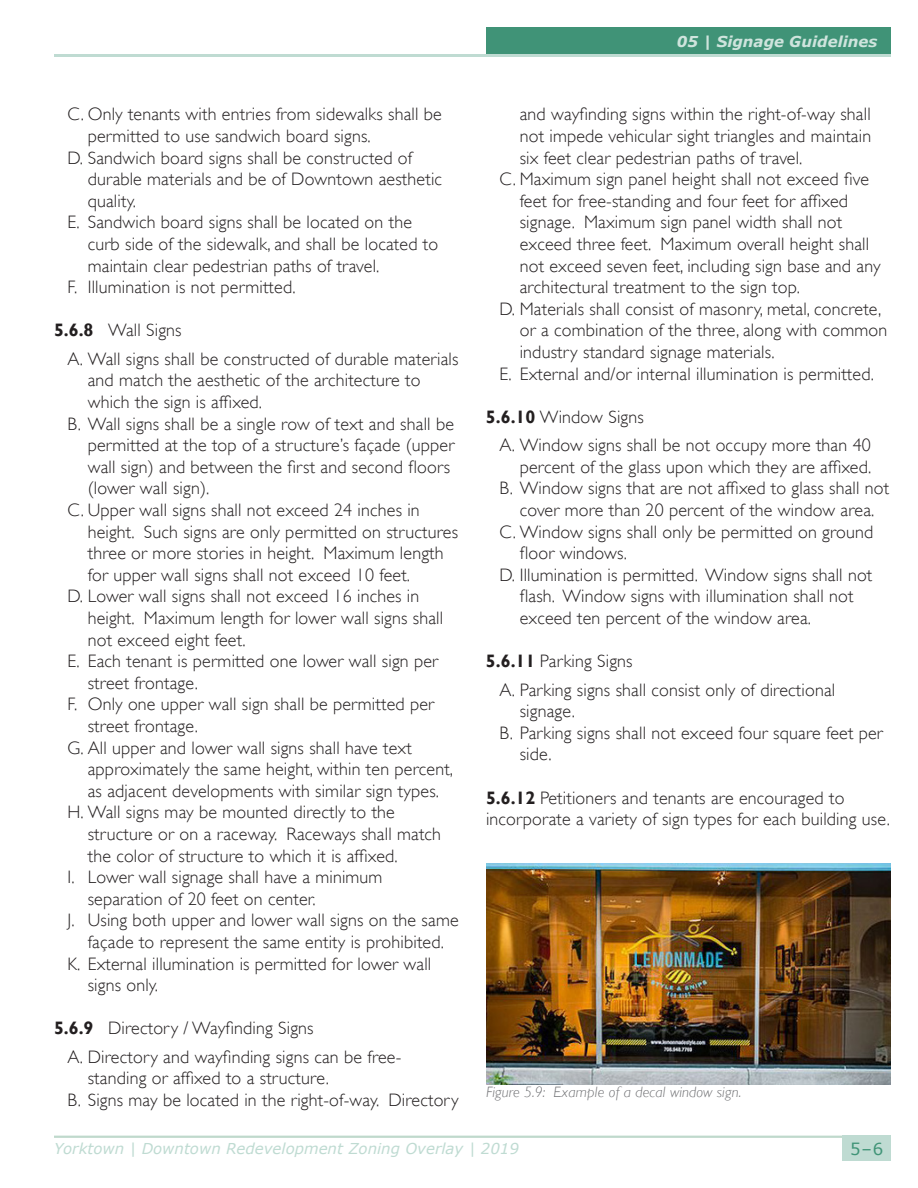
<style>
.page{position:relative;width:918px;height:1188px;background:#fff}
.page>*{position:absolute;margin:0;border:0;box-sizing:border-box;transform-origin:0 0}
.t1{font:300 18px/28.3px "Gill Sans";letter-spacing:.01em;color:#231f20}
.t2{font:16.5px "Verdana";color:#409477}
.t3{font:italic 15px "Verdana";color:#bfdbd2}
.t4{font:italic 300 15px "Gill Sans";letter-spacing:.01em;color:#6c6d70}
.t5{font:italic 700 15px "Verdana";color:#bfdbd2}
.s1{font-weight:700}
</style>
<div class="page">
<img style="left:486px;top:864px;width:405px;height:220px">
<hr style="left:54px;top:1136px;width:837px;height:2px;background:#bfd9cc">
<div style="left:842px;top:1136px;width:49px;height:25px;background:#bfdbd2"></div>
<div style="left:486px;top:27px;width:405px;height:27px;background:#409377"></div>
<hr style="left:54px;top:54px;width:837px;height:3px;background:#bfdbd2">
<p class="t1" style="left:68px;top:100px;width:376px">C. Only tenants with entries from sidewalks shall be</p>
<p class="t1" style="left:88px;top:122px;width:284px">permitted to use sandwich board signs.</p>
<p class="t1" style="left:68px;top:143px;width:346px">D. Sandwich board signs shall be constructed of</p>
<p class="t1" style="left:88px;top:165px;width:356px">durable materials and be of Downtown aesthetic</p>
<p class="t1" style="left:88px;top:187px;width:50px">quality.</p>
<p class="t1" style="left:68px;top:208px;width:346px">E. Sandwich board signs shall be located on the</p>
<p class="t1" style="left:88px;top:230px;width:352px">curb side of the sidewalk, and shall be located to</p>
<p class="t1" style="left:88px;top:251px;width:293px">maintain clear pedestrian paths of travel.</p>
<p class="t1" style="left:68px;top:273px;width:230px">F. Illumination is not permitted.</p>
<p class="t1" style="left:68px;top:316px;width:392px;text-indent:-14px"><span class="s1">5.6.8</span> Wall Signs<br>A. Wall signs shall be constructed of durable materials</p>
<p class="t1" style="left:88px;top:366px;width:334px">and match the aesthetic of the architecture to</p>
<p class="t1" style="left:88px;top:388px;width:176px">which the sign is affixed.</p>
<p class="t1" style="left:68px;top:409px;width:388px">B. Wall signs shall be a single row of text and shall be</p>
<p class="t1" style="left:88px;top:431px;width:368px">permitted at the top of a structure’s façade (upper</p>
<p class="t1" style="left:88px;top:453px;width:364px">wall sign) and between the first and second floors</p>
<p class="t1" style="left:88px;top:474px;width:123px">(lower wall sign).</p>
<p class="t1" style="left:68px;top:496px;width:354px">C. Upper wall signs shall not exceed 24 inches in</p>
<p class="t1" style="left:88px;top:517px;width:372px">height. Such signs are only permitted on structures</p>
<p class="t1" style="left:88px;top:539px;width:357px">three or more stories in height. Maximum length</p>
<p class="t1" style="left:88px;top:561px;width:324px">for upper wall signs shall not exceed 10 feet.</p>
<p class="t1" style="left:68px;top:582px;width:353px">D. Lower wall signs shall not exceed 16 inches in</p>
<p class="t1" style="left:88px;top:604px;width:357px">height. Maximum length for lower wall signs shall</p>
<p class="t1" style="left:88px;top:625px;width:159px">not exceed eight feet.</p>
<p class="t1" style="left:68px;top:647px;width:372px">E. Each tenant is permitted one lower wall sign per</p>
<p class="t1" style="left:88px;top:669px;width:112px">street frontage.</p>
<p class="t1" style="left:68px;top:690px;width:368px">F. Only one upper wall sign shall be permitted per</p>
<p class="t1" style="left:88px;top:712px;width:112px">street frontage.</p>
<p class="t1" style="left:68px;top:733px;width:346px">G. All upper and lower wall signs shall have text</p>
<p class="t1" style="left:88px;top:755px;width:367px">approximately the same height, within ten percent,</p>
<p class="t1" style="left:88px;top:777px;width:353px">as adjacent developments with similar sign types.</p>
<p class="t1" style="left:68px;top:798px;width:329px">H. Wall signs may be mounted directly to the</p>
<p class="t1" style="left:88px;top:820px;width:355px">structure or on a raceway. Raceways shall match</p>
<p class="t1" style="left:88px;top:841px;width:311px">the color of structure to which it is affixed.</p>
<p class="t1" style="left:68px;top:863px;width:316px">I. Lower wall signage shall have a minimum</p>
<p class="t1" style="left:88px;top:885px;width:229px">separation of 20 feet on center.</p>
<p class="t1" style="left:68px;top:906px;width:393px">J. Using both upper and lower wall signs on the same</p>
<p class="t1" style="left:88px;top:928px;width:358px">façade to represent the same entity is prohibited.</p>
<p class="t1" style="left:68px;top:949px;width:365px">K. External illumination is permitted for lower wall</p>
<p class="t1" style="left:88px;top:971px;width:72px">signs only.</p>
<p class="t1" style="left:68px;top:1014px;width:335px;text-indent:-14px"><span class="s1">5.6.9</span> Directory / Wayfinding Signs<br>A. Directory and wayfinding signs can be free-</p>
<p class="t1" style="left:68px;top:1067px;width:393px;line-height:21.6px;text-indent:20px">standing or affixed to a structure.<br>B. Signs may be located in the right-of-way. Directory</p>
<p class="t5" style="left:677px;top:31px;width:202px">05 | Signage Guidelines</p>
<p class="t1" style="left:520px;top:100px;width:353px">and wayfinding signs within the right-of-way shall</p>
<p class="t1" style="left:520px;top:122px;width:353px">not impede vehicular sight triangles and maintain</p>
<p class="t1" style="left:520px;top:143px;width:284px">six feet clear pedestrian paths of travel.</p>
<p class="t1" style="left:500px;top:165px;width:371px">C. Maximum sign panel height shall not exceed five</p>
<p class="t1" style="left:520px;top:187px;width:330px">feet for free-standing and four feet for affixed</p>
<p class="t1" style="left:520px;top:208px;width:324px">signage. Maximum sign panel width shall not</p>
<p class="t1" style="left:520px;top:230px;width:351px">exceed three feet. Maximum overall height shall</p>
<p class="t1" style="left:520px;top:251px;width:362px">not exceed seven feet, including sign base and any</p>
<p class="t1" style="left:520px;top:273px;width:282px">architectural treatment to the sign top.</p>
<p class="t1" style="left:500px;top:295px;width:384px">D. Materials shall consist of masonry, metal, concrete,</p>
<p class="t1" style="left:520px;top:316px;width:369px">or a combination of the three, along with common</p>
<p class="t1" style="left:520px;top:338px;width:256px">industry standard signage materials.</p>
<p class="t1" style="left:500px;top:359px;width:376px">E. External and/or internal illumination is permitted.</p>
<p class="t1" style="left:499px;top:403px;width:373px;text-indent:-14px"><span class="s1">5.6.10</span> Window Signs<br>A. Window signs shall be not occupy more than 40</p>
<p class="t1" style="left:520px;top:453px;width:353px">percent of the glass upon which they are affixed.</p>
<p class="t1" style="left:499px;top:474px;width:391px">B. Window signs that are not affixed to glass shall not</p>
<p class="t1" style="left:520px;top:496px;width:356px">cover more than 20 percent of the window area.</p>
<p class="t1" style="left:499px;top:517px;width:375px">C. Window signs shall only be permitted on ground</p>
<p class="t1" style="left:520px;top:539px;width:109px">floor windows.</p>
<p class="t1" style="left:499px;top:561px;width:374px">D. Illumination is permitted. Window signs shall not</p>
<p class="t1" style="left:520px;top:582px;width:335px">flash. Window signs with illumination shall not</p>
<p class="t1" style="left:520px;top:604px;width:293px">exceed ten percent of the window area.</p>
<p class="t1" style="left:499px;top:647px;width:337px;text-indent:-14px"><span class="s1">5.6.11</span> Parking Signs<br>A. Parking signs shall consist only of directional</p>
<p class="t1" style="left:520px;top:697px;width:57px">signage.</p>
<p class="t1" style="left:499px;top:718px;width:385px">B. Parking signs shall not exceed four square feet per</p>
<p class="t1" style="left:520px;top:740px;width:34px">side.</p>
<p class="t1" style="left:486px;top:787px;width:405px;line-height:21.6px"><span class="s1">5.6.12</span> Petitioners and tenants are encouraged to incorporate a variety of sign types for each building use.</p>
<p class="t4" style="left:486px;top:1083px;width:257px">Figure 5.9: Example of a decal window sign.</p>
<p class="t3" style="left:54px;top:1138px;width:466px">Yorktown | Downtown Redevelopment Zoning Overlay | 2019</p>
<p class="t2" style="left:850px;top:1137px;width:35px">5–6</p>
</div>
